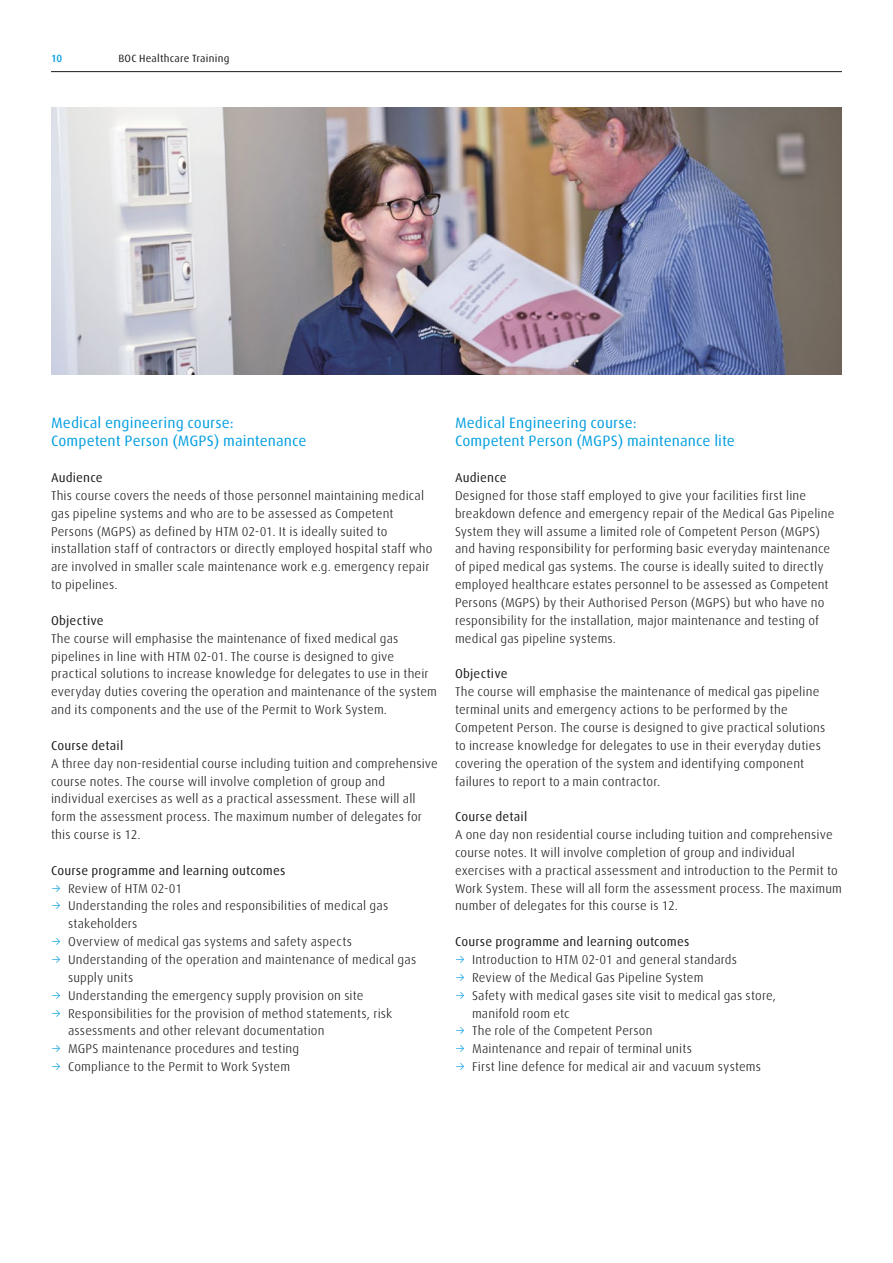
<style>
.page{position:relative;width:893px;height:1263px;background:#fff}
.page>*{position:absolute;margin:0;border:0;box-sizing:border-box;transform-origin:0 0}
.t1{font:15px/17.9px "Linde Dax Global";letter-spacing:.005em;color:#009ee0}
.t2{font:300 12.75px/17.9px "Linde Dax Global";letter-spacing:.01em;color:#1a1817}
.t3{font:12.75px "Linde Dax Global";letter-spacing:.015em;color:#1a1817}
.t4{font:10.5px "Linde Dax Global";letter-spacing:.02em;color:#1a1817}
.t5{font:500 10.5px "Linde Dax Global";color:#009ee0}
.s1{color:#009ee0}
</style>
<div class="page">
<img style="left:51px;top:107px;width:791px;height:268px">
<hr style="left:51px;top:71px;width:791px;height:1px;background:#1a1817">
<p class="t5" style="left:51px;top:52px;width:13px">10</p>
<p class="t4" style="left:118px;top:52px;width:112px">BOC Healthcare Training</p>
<p class="t1" style="left:51px;top:414px;width:257px">Medical engineering course:<br>Competent Person (MGPS) maintenance</p>
<p class="t3" style="left:51px;top:470px;width:53px">Audience</p>
<p class="t2" style="left:51px;top:486px;width:383px">This course covers the needs of those personnel maintaining medical gas pipeline systems and who are to be assessed as Competent Persons (MGPS) as defined by HTM 02-01. It is ideally suited to installation staff of contractors or directly employed hospital staff who are involved in smaller scale maintenance work e.g. emergency repair to pipelines.</p>
<p class="t3" style="left:51px;top:613px;width:54px">Objective</p>
<p class="t2" style="left:51px;top:629px;width:388px">The course will emphasise the maintenance of fixed medical gas pipelines in line with HTM 02-01. The course is designed to give practical solutions to increase knowledge for delegates to use in their everyday duties covering the operation and maintenance of the system and its components and the use of the Permit to Work System.</p>
<p class="t3" style="left:51px;top:738px;width:74px">Course detail</p>
<p class="t2" style="left:51px;top:754px;width:388px">A three day non-residential course including tuition and comprehensive course notes. The course will involve completion of group and individual exercises as well as a practical assessment. These will all form the assessment process. The maximum number of delegates for this course is 12.</p>
<p class="t3" style="left:51px;top:863px;width:236px">Course programme and learning outcomes</p>
<p class="t2" style="left:51px;top:879px;width:133px"><span class="s1">→</span> Review of HTM 02-01</p>
<p class="t2" style="left:68px;top:897px;width:322px;text-indent:-17px"><span class="s1">→</span> Understanding the roles and responsibilities of medical gas stakeholders</p>
<p class="t2" style="left:51px;top:933px;width:303px"><span class="s1">→</span> Overview of medical gas systems and safety aspects</p>
<p class="t2" style="left:68px;top:951px;width:350px;text-indent:-17px"><span class="s1">→</span> Understanding of the operation and maintenance of medical gas supply units</p>
<p class="t2" style="left:51px;top:986px;width:314px"><span class="s1">→</span> Understanding the emergency supply provision on site</p>
<p class="t2" style="left:68px;top:1004px;width:326px;text-indent:-17px"><span class="s1">→</span> Responsibilities for the provision of method statements, risk assessments and other relevant documentation</p>
<p class="t2" style="left:51px;top:1040px;width:250px"><span class="s1">→</span> MGPS maintenance procedures and testing</p>
<p class="t2" style="left:51px;top:1058px;width:241px"><span class="s1">→</span> Compliance to the Permit to Work System</p>
<p class="t1" style="left:455px;top:414px;width:282px">Medical Engineering course:<br>Competent Person (MGPS) maintenance lite</p>
<p class="t3" style="left:455px;top:470px;width:53px">Audience</p>
<p class="t2" style="left:455px;top:486px;width:381px">Designed for those staff employed to give your facilities first line breakdown defence and emergency repair of the Medical Gas Pipeline System they will assume a limited role of Competent Person (MGPS) and having responsibility for performing basic everyday maintenance of piped medical gas systems. The course is ideally suited to directly employed healthcare estates personnel to be assessed as Competent Persons (MGPS) by their Authorised Person (MGPS) but who have no responsibility for the installation, major maintenance and testing of medical gas pipeline systems.</p>
<p class="t3" style="left:455px;top:666px;width:54px">Objective</p>
<p class="t2" style="left:455px;top:683px;width:372px">The course will emphasise the maintenance of medical gas pipeline terminal units and emergency actions to be performed by the Competent Person. The course is designed to give practical solutions to increase knowledge for delegates to use in their everyday duties covering the operation of the system and identifying component failures to report to a main contractor.</p>
<p class="t3" style="left:455px;top:809px;width:74px">Course detail</p>
<p class="t2" style="left:455px;top:826px;width:388px">A one day non residential course including tuition and comprehensive course notes. It will involve completion of group and individual exercises with a practical assessment and introduction to the Permit to Work System. These will all form the assessment process. The maximum number of delegates for this course is 12.</p>
<p class="t3" style="left:455px;top:934px;width:236px">Course programme and learning outcomes</p>
<p class="t2" style="left:455px;top:951px;width:283px"><span class="s1">→</span> Introduction to HTM 02-01 and general standards</p>
<p class="t2" style="left:455px;top:968px;width:250px"><span class="s1">→</span> Review of the Medical Gas Pipeline System</p>
<p class="t2" style="left:472px;top:986px;width:306px;text-indent:-17px"><span class="s1">→</span> Safety with medical gases site visit to medical gas store, manifold room etc</p>
<p class="t2" style="left:455px;top:1022px;width:199px"><span class="s1">→</span> The role of the Competent Person</p>
<p class="t2" style="left:455px;top:1040px;width:239px"><span class="s1">→</span> Maintenance and repair of terminal units</p>
<p class="t2" style="left:455px;top:1058px;width:308px"><span class="s1">→</span> First line defence for medical air and vacuum systems</p>
</div>
